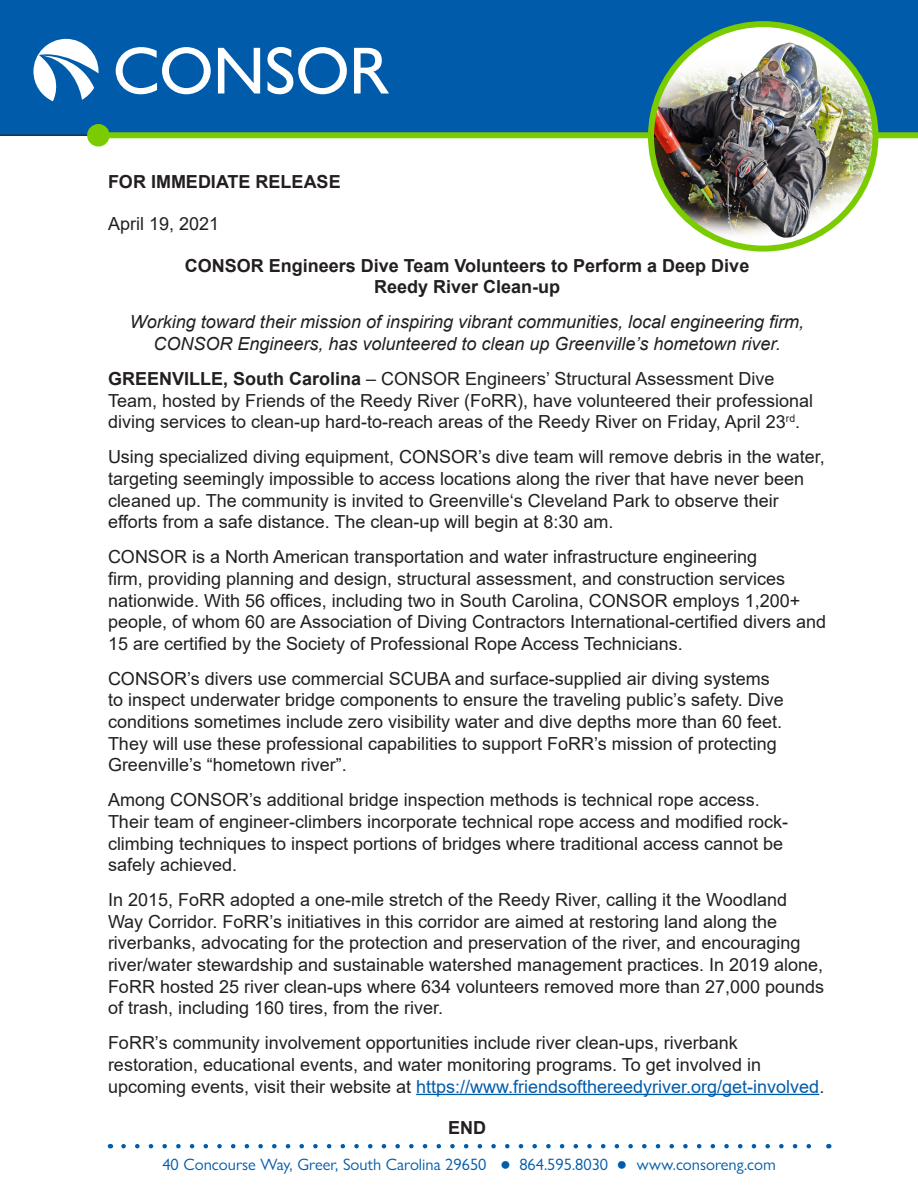
<style>
.page{position:relative;width:918px;height:1188px;background:#fff}
.page>*{position:absolute;margin:0;border:0;box-sizing:border-box;transform-origin:0 0}
.t1{font:18px/21.6px "Arial";color:#231f20}
.t2{font:italic 18px/21.6px "Arial";color:#231f20;text-align:center}
.t3{font:700 18px/21.6px "Arial";color:#231f20;text-align:center}
.t4{font:16.5px "Gill Sans Nova";color:#005cab}
.s1{font-weight:700}
.s2{color:#005cab}
.s3{font-size:18px}
</style>
<div class="page">
<div style="left:0;top:0;width:918px;height:135px;background:#005cab"></div>
<div style="left:90px;top:127px;width:16px;height:16px;background:#7acc00;border-radius:50%"></div>
<div style="left:107px;top:132px;width:811px;height:6px;background:#7acc00"></div>
<div style="left:87px;top:124px;width:23px;height:23px;border:4px solid #7acc00;border-radius:50%"></div>
<img style="left:651px;top:24px;width:224px;height:217px">
<div style="left:648px;top:21px;width:230px;height:231px;border:6px solid #7acc00;border-radius:50%"></div>
<svg style="left:33px;top:39px;width:66px;height:62px"></svg>
<svg style="left:116px;top:47px;width:95px;height:47px"></svg>
<svg style="left:218px;top:48px;width:42px;height:45px"></svg>
<svg style="left:267px;top:47px;width:80px;height:47px"></svg>
<svg style="left:354px;top:48px;width:35px;height:45px"></svg>
<hr style="left:416px;top:1094px;width:403px;height:1px;background:#005cab">
<svg style="left:123px;top:1144px;width:688px;height:4px"></svg>
<p class="t3" style="left:108px;top:171px;width:234px">FOR IMMEDIATE RELEASE</p>
<p class="t1" style="left:108px;top:213px;width:113px">April 19, 2021</p>
<p class="t3" style="left:185px;top:255px;width:566px">CONSOR Engineers Dive Team Volunteers to Perform a Deep Dive<br>Reedy River Clean-up</p>
<p class="t2" style="left:130px;top:312px;width:676px">Working toward their mission of inspiring vibrant communities, local engineering firm,<br>CONSOR Engineers, has volunteered to clean up Greenville’s hometown river.</p>
<p class="t1" style="left:108px;top:368px;width:707px"><span class="s1">GREENVILLE, South Carolina</span> – CONSOR Engineers’ Structural Assessment Dive<br>Team, hosted by Friends of the Reedy River (FoRR), have volunteered their professional diving services to clean-up hard-to-reach areas of the Reedy River on Friday, April 23<sup>rd</sup>.</p>
<p class="t1" style="left:108px;top:446px;width:718px">Using specialized diving equipment, CONSOR’s dive team will remove debris in the water, targeting seemingly impossible to access locations along the river that have never been cleaned up. The community is invited to Greenville‘s Cleveland Park to observe their efforts from a safe distance. The clean-up will begin at 8:30 am.</p>
<p class="t1" style="left:108px;top:546px;width:720px">CONSOR is a North American transportation and water infrastructure engineering<br>firm, providing planning and design, structural assessment, and construction services nationwide. With 56 offices, including two in South Carolina, CONSOR employs 1,200+ people, of whom 60 are Association of Diving Contractors International-certified divers and 15 are certified by the Society of Professional Rope Access Technicians.</p>
<p class="t1" style="left:108px;top:668px;width:677px">CONSOR’s divers use commercial SCUBA and surface-supplied air diving systems to inspect underwater bridge components to ensure the traveling public’s safety. Dive conditions sometimes include zero visibility water and dive depths more than 60 feet.<br>They will use these professional capabilities to support FoRR’s mission of protecting Greenville’s “hometown river”.</p>
<p class="t1" style="left:108px;top:789px;width:682px">Among CONSOR’s additional bridge inspection methods is technical rope access.<br>Their team of engineer-climbers incorporate technical rope access and modified rock&shy;climbing techniques to inspect portions of bridges where traditional access cannot be safely achieved.</p>
<p class="t1" style="left:108px;top:889px;width:718px">In 2015, FoRR adopted a one-mile stretch of the Reedy River, calling it the Woodland Way Corridor. FoRR’s initiatives in this corridor are aimed at restoring land along the riverbanks, advocating for the protection and preservation of the river, and encouraging river/water stewardship and sustainable watershed management practices. In 2019 alone, FoRR hosted 25 river clean-ups where 634 volunteers removed more than 27,000 pounds of trash, including 160 tires, from the river.</p>
<p class="t1" style="left:108px;top:1032px;width:718px">FoRR’s community involvement opportunities include river clean-ups, riverbank restoration, educational events, and water monitoring programs. To get involved in upcoming events, visit their website at <span class="s2">https://www.friendsofthereedyriver.org/get-involved</span>.</p>
<p class="t3" style="left:448px;top:1117px;width:39px">END</p>
<p class="t4" style="left:162px;top:1154px;width:615px">40 Concourse Way, Greer, South Carolina 29650 <span class="s3">●</span> 864.595.8030 <span class="s3">●</span> www.consoreng.com</p>
</div>
